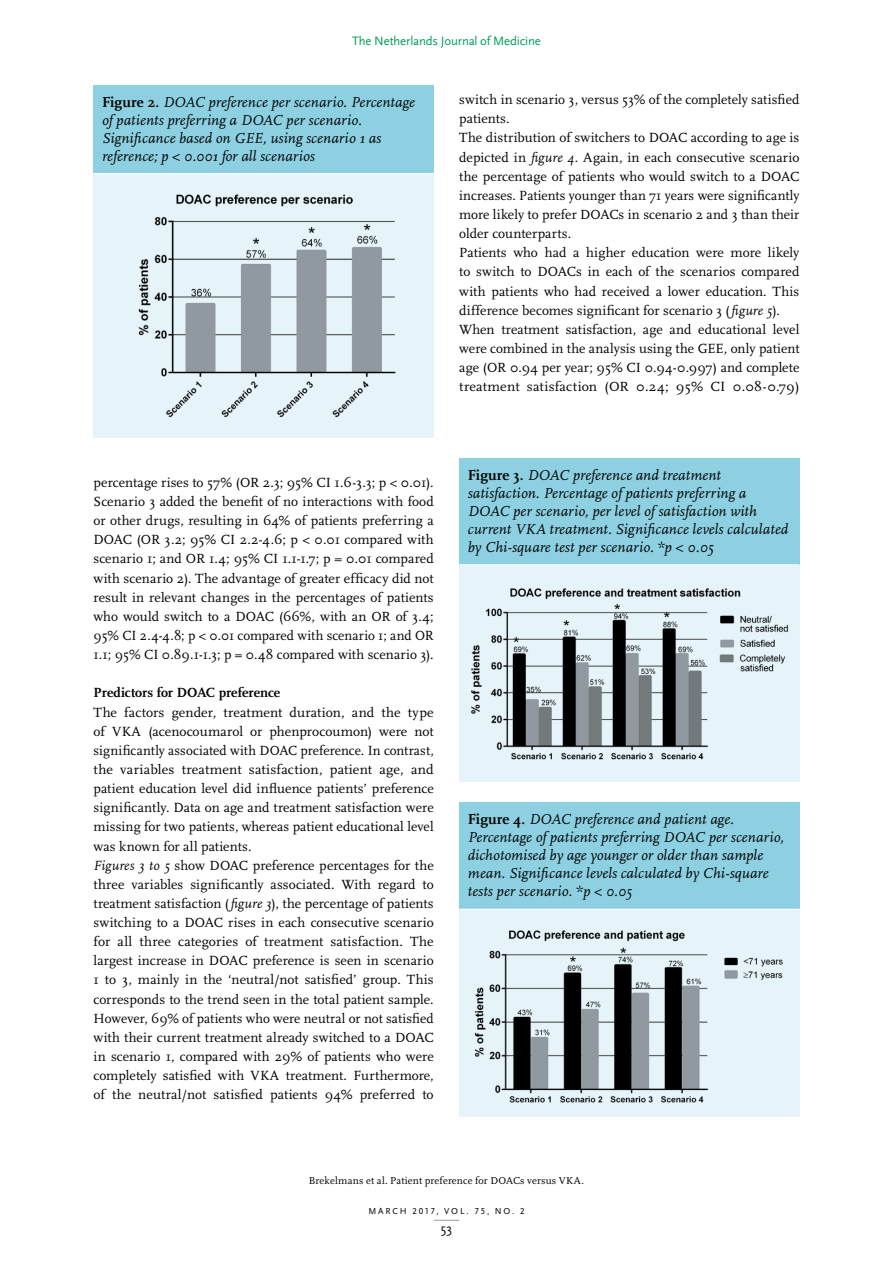
<style>
.page{position:relative;width:893px;height:1263px;background:#fff}
.page>*{position:absolute;margin:0;border:0;box-sizing:border-box;transform-origin:0 0}
.t1{font:italic 15px/18px "Scala";letter-spacing:.01em;color:#000}
.brood{font:13.8px/19.2px "Scala";letter-spacing:.005em;color:#000;text-align:justify}
.tussenkop_2{font:700 13.8px "Scala";letter-spacing:-.005em;color:#000}
.t2{font:13.5px "Scala Sans";color:#000}
.t3{font:12.75px "Scala Sans";letter-spacing:-.01em;color:#009e59}
.runningtitle{font:10.5px "Scala";letter-spacing:.015em;color:#000}
.t4{font:9px "Scala Sans Caps";letter-spacing:.205em;color:#000}
.s1{font-weight:700;font-style:normal}
.s2{font-style:italic}
</style>
<div class="page">
<svg style="left:434px;top:1220px;width:25px;height:1px"></svg>
<div style="left:94px;top:85px;width:340px;height:89px;background:#8cd0e1"></div>
<div style="left:94px;top:174px;width:340px;height:264px;background:#e6f4f9"></div>
<hr style="left:94px;top:173px;width:340px;height:1px;background:#fff">
<img style="left:138px;top:194px;width:258px;height:223px">
<div style="left:459px;top:803px;width:340px;height:106px;background:#8cd0e1"></div>
<div style="left:459px;top:909px;width:340px;height:207px;background:#e6f4f9"></div>
<hr style="left:459px;top:909px;width:340px;height:1px;background:#fff">
<img style="left:475px;top:930px;width:308px;height:173px">
<div style="left:459px;top:458px;width:340px;height:107px;background:#8cd0e1"></div>
<div style="left:459px;top:565px;width:340px;height:216px;background:#e6f4f9"></div>
<hr style="left:459px;top:564px;width:340px;height:1px;background:#fff">
<img style="left:471px;top:588px;width:318px;height:172px">
<p class="t3" style="left:352px;top:34px;width:190px">The Netherlands Journal of Medicine</p>
<p class="t1" style="left:102px;top:93px;width:314px"><span class="s1">Figure 2.</span> DOAC preference per scenario. Percentage of patients preferring a DOAC per scenario.<br>Significance based on GEE, using scenario 1 as reference; p &lt; 0.001 for all scenarios</p>
<p class="brood" style="left:459px;top:90px;width:342px">switch in scenario 3, versus 53% of the completely satisfied patients.</p>
<p class="brood" style="left:459px;top:129px;width:342px">The distribution of switchers to DOAC according to age is depicted in <span class="s2">figure 4</span>. Again, in each consecutive scenario the percentage of patients who would switch to a DOAC increases. Patients younger than 71 years were significantly more likely to prefer DOACs in scenario 2 and 3 than their older counterparts.</p>
<p class="brood" style="left:459px;top:243px;width:342px">Patients who had a higher education were more likely to switch to DOACs in each of the scenarios compared with patients who had received a lower education. This difference becomes significant for scenario 3 (<span class="s2">figure 5</span>).</p>
<p class="brood" style="left:459px;top:320px;width:342px">When treatment satisfaction, age and educational level were combined in the analysis using the GEE, only patient age (OR 0.94 per year; 95% CI 0.94-0.997) and complete treatment satisfaction (OR 0.24; 95% CI 0.08-0.79)</p>
<p class="brood" style="left:94px;top:473px;width:342px">percentage rises to 57% (OR 2.3; 95% CI 1.6-3.3; p &lt; 0.01).<br>Scenario 3 added the benefit of no interactions with food or other drugs, resulting in 64% of patients preferring a DOAC (OR 3.2; 95% CI 2.2-4.6; p &lt; 0.01 compared with scenario 1; and OR 1.4; 95% CI 1.1-1.7; p = 0.01 compared with scenario 2). The advantage of greater efficacy did not result in relevant changes in the percentages of patients who would switch to a DOAC (66%, with an OR of 3.4; 95% CI 2.4-4.8; p &lt; 0.01 compared with scenario 1; and OR 1.1; 95% CI 0.89.1-1.3; p = 0.48 compared with scenario 3).</p>
<p class="tussenkop_2" style="left:94px;top:685px;width:188px">Predictors for DOAC preference</p>
<p class="brood" style="left:94px;top:703px;width:342px">The factors gender, treatment duration, and the type of VKA (acenocoumarol or phenprocoumon) were not significantly associated with DOAC preference. In contrast, the variables treatment satisfaction, patient age, and patient education level did influence patients’ preference significantly. Data on age and treatment satisfaction were missing for two patients, whereas patient educational level was known for all patients.</p>
<p class="brood" style="left:94px;top:856px;width:342px"><span class="s2">Figures 3 to 5</span> show DOAC preference percentages for the three variables significantly associated. With regard to treatment satisfaction (<span class="s2">figure 3</span>), the percentage of patients switching to a DOAC rises in each consecutive scenario for all three categories of treatment satisfaction. The largest increase in DOAC preference is seen in scenario 1 to 3, mainly in the ‘neutral/not satisfied’ group. This corresponds to the trend seen in the total patient sample.<br>However, 69% of patients who were neutral or not satisfied with their current treatment already switched to a DOAC in scenario 1, compared with 29% of patients who were completely satisfied with VKA treatment. Furthermore, of the neutral/not satisfied patients 94% preferred to</p>
<p class="t1" style="left:468px;top:467px;width:322px"><span class="s1">Figure 3.</span> DOAC preference and treatment satisfaction. Percentage of patients preferring a DOAC per scenario, per level of satisfaction with current VKA treatment. Significance levels calculated by Chi-square test per scenario. *p &lt; 0.05</p>
<p class="t1" style="left:468px;top:811px;width:318px"><span class="s1">Figure 4.</span> DOAC preference and patient age.<br>Percentage of patients preferring DOAC per scenario, dichotomised by age younger or older than sample mean. Significance levels calculated by Chi-square tests per scenario. *p &lt; 0.05</p>
<p class="runningtitle" style="left:309px;top:1174px;width:277px">Brekelmans et al. Patient preference for DOACs versus VKA.</p>
<p class="t4" style="left:368px;top:1206px;width:158px">MARCH 2017, VOL. 75, NO. 2</p>
<p class="t2" style="left:441px;top:1221px;width:13px">53</p>
</div>
